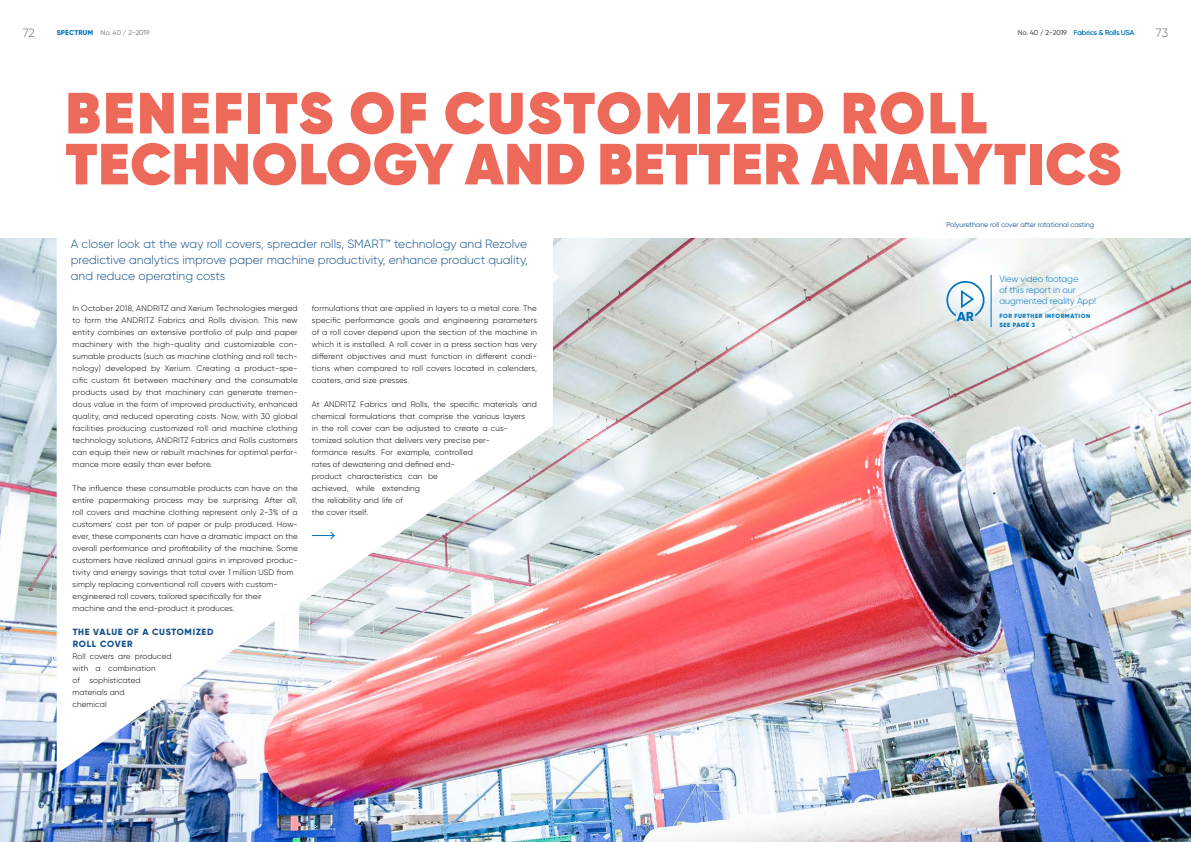
<style>
.page{position:relative;width:1191px;height:842px;background:#fff}
.page>*{position:absolute;margin:0;border:0;box-sizing:border-box;transform-origin:0 0}
.t1{font:800 58px/51px "Gilroy";letter-spacing:.015em;color:#ed695a}
.t2{font:300 12px/16px "Gilroy";color:#15518a;text-align:justify}
.t3{font:300 12px "Gilroy";color:#6e6e6e}
.t4{font:300 9px/11px "Gilroy";letter-spacing:-.01em;color:#0074be}
.t5{font:800 9px/12px "Gilroy";letter-spacing:.08em;color:#15518a}
.t6{font:300 8px/12px "Gilroy";letter-spacing:.01em;color:#000}
.t7{font:7px "Gilroy";color:#15518a}
.t8{font:7px "Gilroy";color:#0074be}
.t9{font:7px "Gilroy";color:#6e6e6e}
.t10{font:800 6px/9px "Gilroy";letter-spacing:.09em;color:#0074be}
.s1{font-weight:800;color:#0074be}
.s2{color:#6e6e6e}
</style>
<div class="page">
<img style="left:0;top:239px;width:1191px;height:603px">
<svg style="left:57px;top:239px;width:496px;height:535px"></svg>
<svg style="left:312px;top:532px;width:23px;height:7px"></svg>
<hr style="left:990px;top:275px;width:1px;height:52px;background:#0074be">
<svg style="left:946px;top:281px;width:38px;height:40px"></svg>
<svg style="left:595px;top:747px;width:9px;height:44px"></svg>
<svg style="left:587px;top:747px;width:8px;height:44px"></svg>
<h2 class="t3" style="left:23px;top:25px;width:14px">72</h2>
<p class="t9" style="left:57px;top:28px;width:94px"><span class="s1">SPECTRUM</span> No. 40 / 2-2019</p>
<p class="t8" style="left:1017px;top:28px;width:118px"><span class="s2">No. 40 / 2-2019</span> Fabrics &amp; Rolls USA</p>
<h2 class="t3" style="left:1155px;top:25px;width:14px">73</h2>
<h1 class="t1" style="left:65px;top:87px;width:1057px">BENEFITS OF CUSTOMIZED ROLL<br>TECHNOLOGY AND BETTER ANALYTICS</h1>
<h2 class="t2" style="left:71px;top:236px;width:458px">A closer look at the way roll covers, spreader rolls, SMART™ technology and Rezolve predictive analytics improve paper machine productivity, enhance product quality, and reduce operating costs</h2>
<p class="t6" style="left:73px;top:302px;width:227px;text-align:justify">In October 2018, ANDRITZ and Xerium Technologies merged to form the ANDRITZ Fabrics and Rolls division. This new entity combines an extensive portfolio of pulp and paper machinery with the high-quality and customizable con&shy;sumable products (such as machine clothing and roll tech&shy;nology) developed by Xerium. Creating a product-spe&shy;cific custom fit between machinery and the consumable products used by that machinery can generate tremen&shy;dous value in the form of improved productivity, enhanced quality, and reduced operating costs. Now, with 30 global facilities producing customized roll and machine clothing technology solutions, ANDRITZ Fabrics and Rolls customers can equip their new or rebuilt machines for optimal perfor&shy;mance more easily than ever before.</p>
<p class="t6" style="left:73px;top:482px;width:227px">The influence these consumable products can have on the entire papermaking process may be surprising. After all, roll covers and machine clothing represent only 2-3% of a customers’ cost per ton of paper or pulp produced. How&shy;ever, these components can have a dramatic impact on the overall performance and profitability of the machine. Some customers have realized annual gains in improved produc&shy;tivity and energy savings that total over 1 million USD from simply replacing conventional roll covers with custom&shy;engineered roll covers, tailored specifically for their<br>machine and the end-product it produces.</p>
<p class="t5" style="left:73px;top:626px;width:142px">THE VALUE OF A CUSTOMIZED<br>ROLL COVER</p>
<p class="t6" style="left:73px;top:650px;width:101px">Roll covers are produced with a combination<br>of sophisticated materials and<br>chemical</p>
<p class="t6" style="left:312px;top:302px;width:227px;text-align:justify">formulations that are applied in layers to a metal core. The specific performance goals and engineering parameters of a roll cover depend upon the section of the machine in which it is installed. A roll cover in a press section has very different objectives and must function in different condi&shy;tions when compared to roll covers located in calenders, coaters, and size presses.</p>
<p class="t6" style="left:312px;top:398px;width:226px">At ANDRITZ Fabrics and Rolls, the specific materials and chemical formulations that comprise the various layers<br>in the roll cover can be adjusted to create a cus&shy;tomized solution that delivers very precise per-<br>formance results. For example, controlled<br>rates of dewatering and defined end-<br>product characteristics can be<br>achieved, while extending<br>the reliability and life of<br>the cover itself.</p>
<p class="t7" style="left:946px;top:220px;width:149px">Polyurethane roll cover after rotational casting</p>
<p class="t4" style="left:999px;top:273px;width:98px">View video footage<br>of this report in our augmented reality App!</p>
<p class="t10" style="left:999px;top:311px;width:92px">FOR FURTHER INFORMATION<br>SEE PAGE 3</p>
</div>
